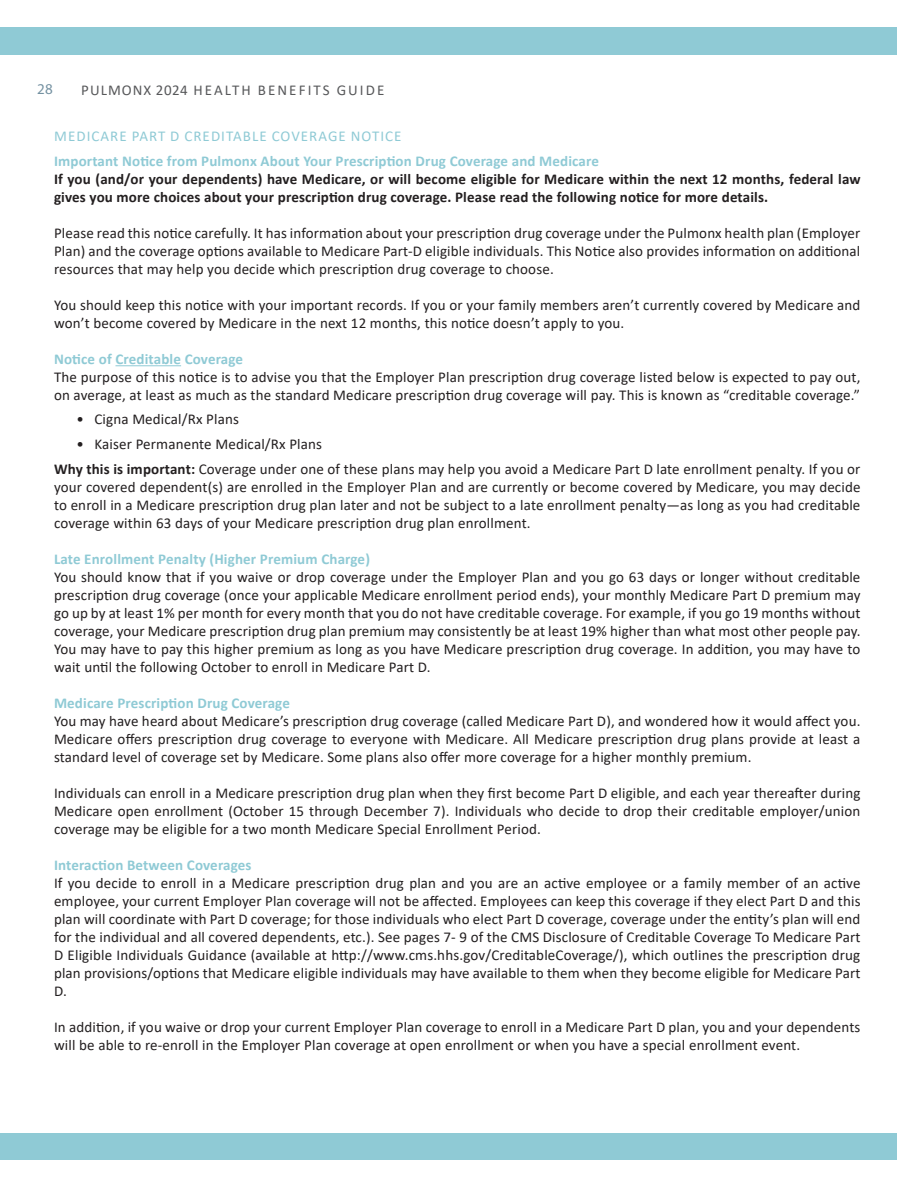
<style>
.page{position:relative;width:918px;height:1188px;background:#fff}
.page>*{position:absolute;margin:0;border:0;box-sizing:border-box;transform-origin:0 0}
.A_-_Legal_-_Body_Tex{font:15px/18px "Calibri";letter-spacing:.01em;color:#231f20;text-align:justify}
.Legal_-_Indented__Bu{font:15px/18px "Calibri";letter-spacing:.01em;color:#231f20}
.A_-_Legal_-_Body_Tex-2{font:700 15px/18px "Calibri";letter-spacing:.01em;color:#231f20}
.A_-_Legal_-_Body_Tex-3{font:700 15px "Calibri";letter-spacing:.01em;color:#8fcad5}
.t1{font:15px "Calibri";letter-spacing:.07em;color:#8fcad5}
.t2{font:15px "Calibri";letter-spacing:.14em;color:#57585a}
.t3{font:15px "Myriad Pro";color:#7491a1}
.s1{font-weight:700}
</style>
<div class="page">
<div style="left:0;top:28px;width:896px;height:1132px;background:#8fcad5"></div>
<div style="left:0;top:55px;width:918px;height:1078px;background:#fff"></div>
<hr style="left:115px;top:365px;width:66px;height:1px;background:#8fcad5">
<p class="t3" style="left:37px;top:80px;width:17px">28</p>
<p class="t2" style="left:81px;top:79px;width:305px">PULMONX 2024 HEALTH BENEFITS GUIDE</p>
<p class="t1" style="left:54px;top:126px;width:349px">MEDICARE PART D CREDITABLE COVERAGE NOTICE</p>
<p class="A_-_Legal_-_Body_Tex-3" style="left:54px;top:150px;width:547px">Important Notice from Pulmonx About Your Prescription Drug Coverage and Medicare</p>
<p class="A_-_Legal_-_Body_Tex-2" style="left:54px;top:170px;width:808px">If you (and/or your dependents) have Medicare, or will become eligible for Medicare within the next 12 months, federal law gives you more choices about your prescription drug coverage. Please read the following notice for more details.</p>
<p class="A_-_Legal_-_Body_Tex" style="left:54px;top:224px;width:808px">Please read this notice carefully. It has information about your prescription drug coverage under the Pulmonx health plan (Employer Plan) and the coverage options available to Medicare Part‐D eligible individuals. This Notice also provides information on additional resources that may help you decide which prescription drug coverage to choose.</p>
<p class="A_-_Legal_-_Body_Tex" style="left:54px;top:296px;width:808px">You should keep this notice with your important records. If you or your family members aren’t currently covered by Medicare and won’t become covered by Medicare in the next 12 months, this notice doesn’t apply to you.</p>
<p class="A_-_Legal_-_Body_Tex-3" style="left:54px;top:348px;width:191px">Notice of Creditable Coverage</p>
<p class="Legal_-_Indented__Bu" style="left:54px;top:368px;width:808px">The purpose of this notice is to advise you that the Employer Plan prescription drug coverage listed below is expected to pay out, on average, at least as much as the standard Medicare prescription drug coverage will pay. This is known as “creditable coverage.”</p>
<p class="A_-_Legal_-_Body_Tex" style="left:76px;top:410px;width:164px">• Cigna Medical/Rx Plans</p>
<p class="A_-_Legal_-_Body_Tex" style="left:76px;top:434px;width:247px">• Kaiser Permanente Medical/Rx Plans</p>
<p class="Legal_-_Indented__Bu" style="left:54px;top:460px;width:808px;text-align:justify"><span class="s1">Why this is important:</span> Coverage under one of these plans may help you avoid a Medicare Part D late enrollment penalty. If you or your covered dependent(s) are enrolled in the Employer Plan and are currently or become covered by Medicare, you may decide to enroll in a Medicare prescription drug plan later and not be subject to a late enrollment penalty—as long as you had creditable coverage within 63 days of your Medicare prescription drug plan enrollment.</p>
<p class="A_-_Legal_-_Body_Tex-3" style="left:54px;top:549px;width:318px">Late Enrollment Penalty (Higher Premium Charge)</p>
<p class="A_-_Legal_-_Body_Tex" style="left:54px;top:568px;width:808px">You should know that if you waive or drop coverage under the Employer Plan and you go 63 days or longer without creditable prescription drug coverage (once your applicable Medicare enrollment period ends), your monthly Medicare Part D premium may go up by at least 1% per month for every month that you do not have creditable coverage. For example, if you go 19 months without coverage, your Medicare prescription drug plan premium may consistently be at least 19% higher than what most other people pay.<br>You may have to pay this higher premium as long as you have Medicare prescription drug coverage. In addition, you may have to wait until the following October to enroll in Medicare Part D.</p>
<p class="A_-_Legal_-_Body_Tex-3" style="left:54px;top:693px;width:237px">Medicare Prescription Drug Coverage</p>
<p class="A_-_Legal_-_Body_Tex" style="left:54px;top:712px;width:808px">You may have heard about Medicare’s prescription drug coverage (called Medicare Part D), and wondered how it would affect you.<br>Medicare offers prescription drug coverage to everyone with Medicare. All Medicare prescription drug plans provide at least a standard level of coverage set by Medicare. Some plans also offer more coverage for a higher monthly premium.</p>
<p class="A_-_Legal_-_Body_Tex" style="left:54px;top:784px;width:808px">Individuals can enroll in a Medicare prescription drug plan when they first become Part D eligible, and each year thereafter during Medicare open enrollment (October 15 through December 7). Individuals who decide to drop their creditable employer/union coverage may be eligible for a two month Medicare Special Enrollment Period.</p>
<p class="A_-_Legal_-_Body_Tex-3" style="left:54px;top:855px;width:199px">Interaction Between Coverages</p>
<p class="A_-_Legal_-_Body_Tex" style="left:54px;top:874px;width:808px">If you decide to enroll in a Medicare prescription drug plan and you are an active employee or a family member of an active employee, your current Employer Plan coverage will not be affected. Employees can keep this coverage if they elect Part D and this plan will coordinate with Part D coverage; for those individuals who elect Part D coverage, coverage under the entity’s plan will end for the individual and all covered dependents, etc.). See pages 7‐ 9 of the CMS Disclosure of Creditable Coverage To Medicare Part D Eligible Individuals Guidance (available at http://www.cms.hhs.gov/CreditableCoverage/), which outlines the prescription drug plan provisions/options that Medicare eligible individuals may have available to them when they become eligible for Medicare Part D.</p>
<p class="A_-_Legal_-_Body_Tex" style="left:54px;top:1018px;width:808px">In addition, if you waive or drop your current Employer Plan coverage to enroll in a Medicare Part D plan, you and your dependents will be able to re‐enroll in the Employer Plan coverage at open enrollment or when you have a special enrollment event.</p>
</div>
